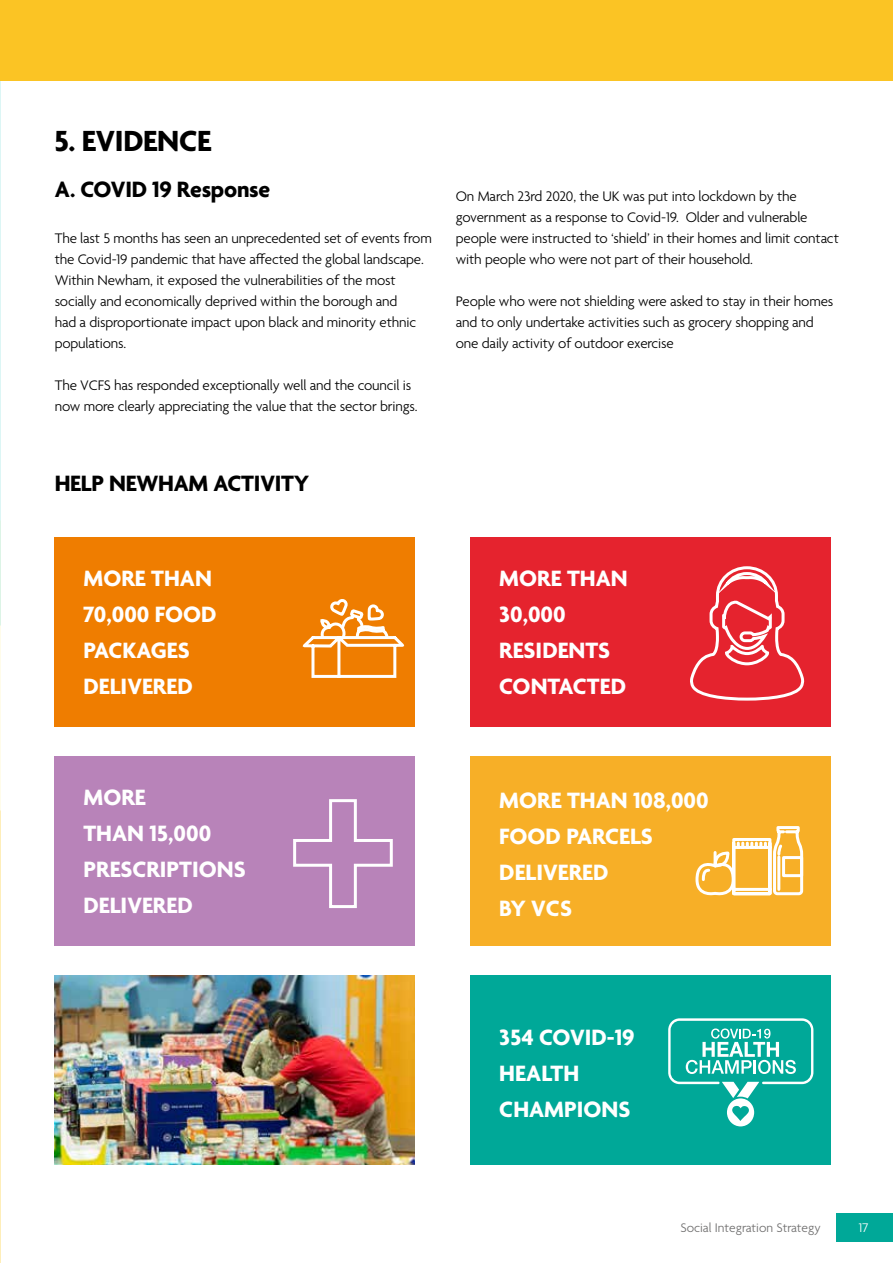
<style>
.page{position:relative;width:893px;height:1263px;background:#fff}
.page>*{position:absolute;margin:0;border:0;box-sizing:border-box;transform-origin:0 0}
.t1{font:700 31.5px "Agenda";letter-spacing:-.01em;color:#000}
.t2{font:700 24px/36px "Agenda";color:#fff}
.t3{font:700 24px "Agenda";letter-spacing:-.01em;color:#000}
.t4{font:300 15px/21px "Agenda";letter-spacing:-.01em;color:#000}
.t5{font:300 13.5px "Agenda";color:#706f6f}
.t6{font:300 13.5px "Agenda";color:#fff}
</style>
<div class="page">
<div style="left:836px;top:1213px;width:57px;height:29px;background:#00a898"></div>
<img style="left:0;top:0;width:1px;height:625px">
<div style="left:0;top:0;width:893px;height:81px;background:#fbc424"></div>
<div style="left:471px;top:537px;width:360px;height:189px;background:#e5232e"></div>
<svg style="left:690px;top:566px;width:115px;height:135px"></svg>
<div style="left:471px;top:975px;width:360px;height:189px;background:#00a898"></div>
<div style="left:55px;top:537px;width:360px;height:189px;background:#ef7d00"></div>
<svg style="left:302px;top:599px;width:102px;height:79px"></svg>
<div style="left:471px;top:756px;width:360px;height:189px;background:#f7af27"></div>
<svg style="left:695px;top:826px;width:109px;height:70px"></svg>
<div style="left:55px;top:756px;width:360px;height:189px;background:#b883b9"></div>
<svg style="left:293px;top:799px;width:100px;height:109px"></svg>
<img style="left:55px;top:975px;width:360px;height:189px">
<svg style="left:668px;top:1018px;width:145px;height:108px"></svg>
<h1 class="t1" style="left:54px;top:124px;width:159px">5. EVIDENCE</h1>
<h2 class="t3" style="left:55px;top:177px;width:217px">A. COVID 19 Response</h2>
<p class="t4" style="left:55px;top:229px;width:379px">The last 5 months has seen an unprecedented set of events from the Covid-19 pandemic that have affected the global landscape.<br>Within Newham, it exposed the vulnerabilities of the most socially and economically deprived within the borough and<br>had a disproportionate impact upon black and minority ethnic populations.</p>
<p class="t4" style="left:55px;top:376px;width:364px">The VCFS has responded exceptionally well and the council is now more clearly appreciating the value that the sector brings.</p>
<h2 class="t3" style="left:55px;top:471px;width:256px">HELP NEWHAM ACTIVITY</h2>
<p class="t4" style="left:456px;top:187px;width:385px">On March 23rd 2020, the UK was put into lockdown by the government as a response to Covid-19. Older and vulnerable people were instructed to ‘shield’ in their homes and limit contact with people who were not part of their household.</p>
<p class="t4" style="left:456px;top:292px;width:379px">People who were not shielding were asked to stay in their homes and to only undertake activities such as grocery shopping and one daily activity of outdoor exercise</p>
<h2 class="t2" style="left:83px;top:562px;width:135px">MORE THAN<br>70,000 FOOD<br>PACKAGES<br>DELIVERED</h2>
<h2 class="t2" style="left:499px;top:562px;width:130px">MORE THAN<br>30,000<br>RESIDENTS<br>CONTACTED</h2>
<h2 class="t2" style="left:83px;top:781px;width:164px">MORE<br>THAN 15,000<br>PRESCRIPTIONS<br>DELIVERED</h2>
<h2 class="t2" style="left:499px;top:784px;width:211px">MORE THAN 108,000<br>FOOD PARCELS<br>DELIVERED<br>BY VCS</h2>
<h2 class="t2" style="left:499px;top:1020px;width:137px">354 COVID-19<br>HEALTH<br>CHAMPIONS</h2>
<p class="t5" style="left:680px;top:1221px;width:142px">Social Integration Strategy</p>
<p class="t6" style="left:859px;top:1221px;width:11px">17</p>
</div>
